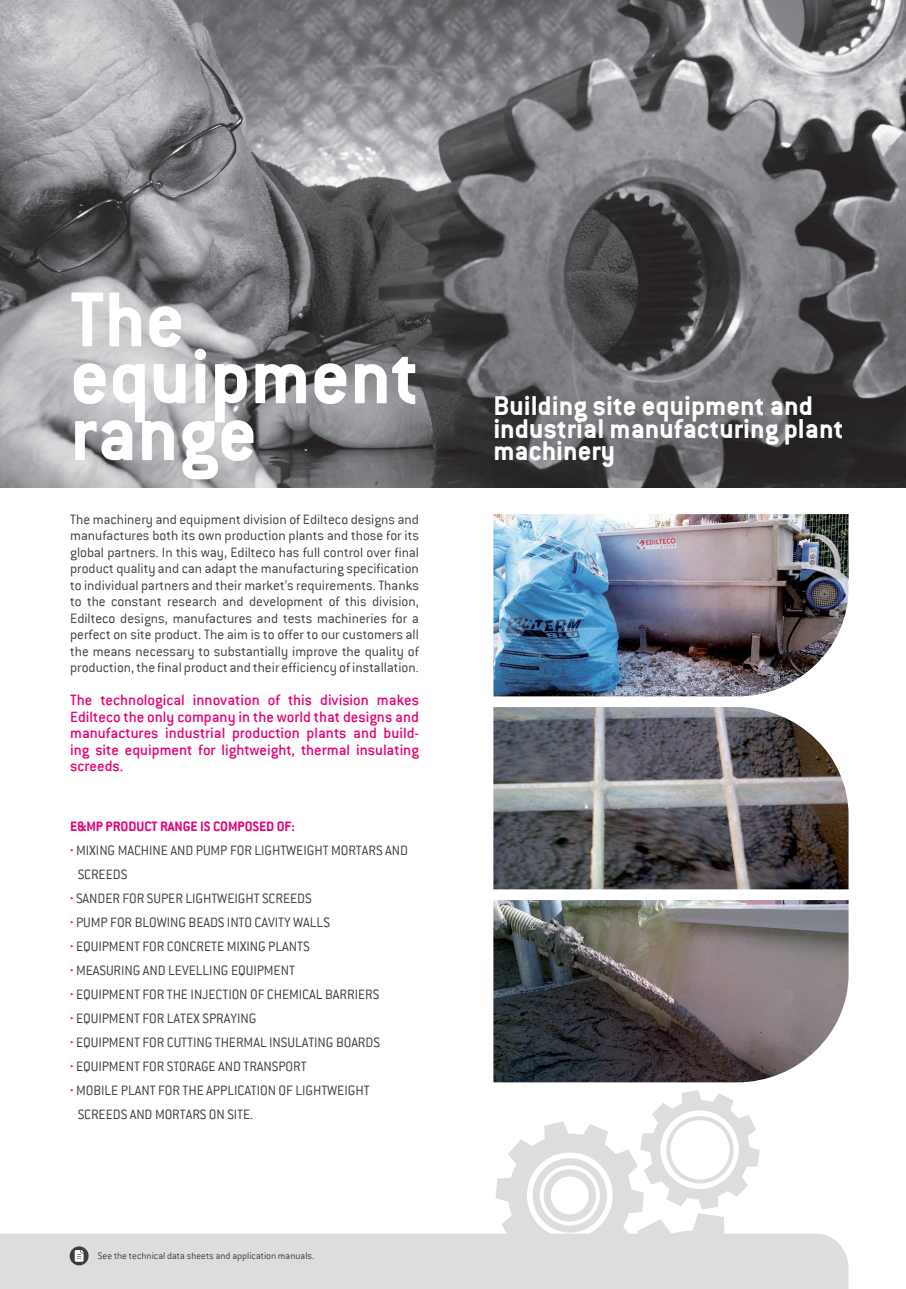
<style>
.page{position:relative;width:906px;height:1289px;background:#fff}
.page>*{position:absolute;margin:0;border:0;box-sizing:border-box;transform-origin:0 0}
.t1{font:700 85.35px "Conduit ITC";color:#fff}
.t2{font:700 30px/22.5px "Conduit ITC";color:#fff}
.t3{font:500 16.5px/16.5px "Conduit ITC";color:#e60275;text-align:justify}
.t4{font:300 15px/16.5px "Conduit ITC";letter-spacing:-.005em;color:#3e3e3f;text-align:justify}
.t5{font:700 15px "Conduit ITC";letter-spacing:-.005em;color:#e60275}
.t6{font:300 10.5px "Conduit ITC";color:#3e3e3f}
.s1{font-weight:700;color:#e60275}
</style>
<div class="page">
<div style="left:0;top:1233px;width:848px;height:55px;background:#dcdddf"></div>
<img style="left:0;top:0;width:906px;height:487px">
<svg style="left:905px;top:55px;width:1px;height:58px"></svg>
<img style="left:493px;top:514px;width:355px;height:182px">
<img style="left:493px;top:900px;width:355px;height:182px">
<img style="left:493px;top:707px;width:355px;height:182px">
<svg style="left:495px;top:1090px;width:303px;height:198px;fill:#dcdddf"></svg>
<h1 class="t1" style="left:70px;top:270px;width:116px">The</h1>
<h1 class="t1" style="left:70px;top:326px;width:350px">equipment</h1>
<h1 class="t1" style="left:70px;top:383px;width:188px">range</h1>
<p class="t4" style="left:70px;top:510px;width:350px">The machinery and equipment division of Edilteco designs and manufactures both its own production plants and those for its global partners. In this way, Edilteco has full control over final product quality and can adapt the manufacturing specification to individual partners and their market’s requirements. Thanks to the constant research and development of this division, Edilteco designs, manufactures and tests machineries for a perfect on site product. The aim is to offer to our customers all the means necessary to substantially improve the quality of production, the final product and their efficiency of installation.</p>
<p class="t3" style="left:70px;top:691px;width:350px">The technological innovation of this division makes Edilteco the only company in the world that designs and manufactures industrial production plants and build&shy;ing site equipment for lightweight, thermal insulating screeds.</p>
<p class="t5" style="left:70px;top:817px;width:226px">E&amp;MP PRODUCT RANGE IS COMPOSED OF:</p>
<p class="t4" style="left:70px;top:842px;width:339px"><span class="s1">·</span> MIXING MACHINE AND PUMP FOR LIGHTWEIGHT MORTARS AND</p>
<p class="t4" style="left:78px;top:866px;width:51px">SCREEDS</p>
<p class="t4" style="left:70px;top:890px;width:243px"><span class="s1">·</span> SANDER FOR SUPER LIGHTWEIGHT SCREEDS</p>
<p class="t4" style="left:70px;top:914px;width:261px"><span class="s1">·</span> PUMP FOR BLOWING BEADS INTO CAVITY WALLS</p>
<p class="t4" style="left:70px;top:938px;width:241px"><span class="s1">·</span> EQUIPMENT FOR CONCRETE MIXING PLANTS</p>
<p class="t4" style="left:70px;top:962px;width:226px"><span class="s1">·</span> MEASURING AND LEVELLING EQUIPMENT</p>
<p class="t4" style="left:70px;top:986px;width:311px"><span class="s1">·</span> EQUIPMENT FOR THE INJECTION OF CHEMICAL BARRIERS</p>
<p class="t4" style="left:70px;top:1010px;width:188px"><span class="s1">·</span> EQUIPMENT FOR LATEX SPRAYING</p>
<p class="t4" style="left:70px;top:1034px;width:311px"><span class="s1">·</span> EQUIPMENT FOR CUTTING THERMAL INSULATING BOARDS</p>
<p class="t4" style="left:70px;top:1058px;width:238px"><span class="s1">·</span> EQUIPMENT FOR STORAGE AND TRANSPORT</p>
<p class="t4" style="left:70px;top:1082px;width:301px"><span class="s1">·</span> MOBILE PLANT FOR THE APPLICATION OF LIGHTWEIGHT</p>
<p class="t4" style="left:78px;top:1106px;width:177px">SCREEDS AND MORTARS ON SITE.</p>
<p class="t6" style="left:98px;top:1250px;width:218px">See the technical data sheets and application manuals.</p>
<h2 class="t2" style="left:493px;top:394px;width:351px">Building site equipment and industrial manufacturing plant machinery</h2>
</div>
